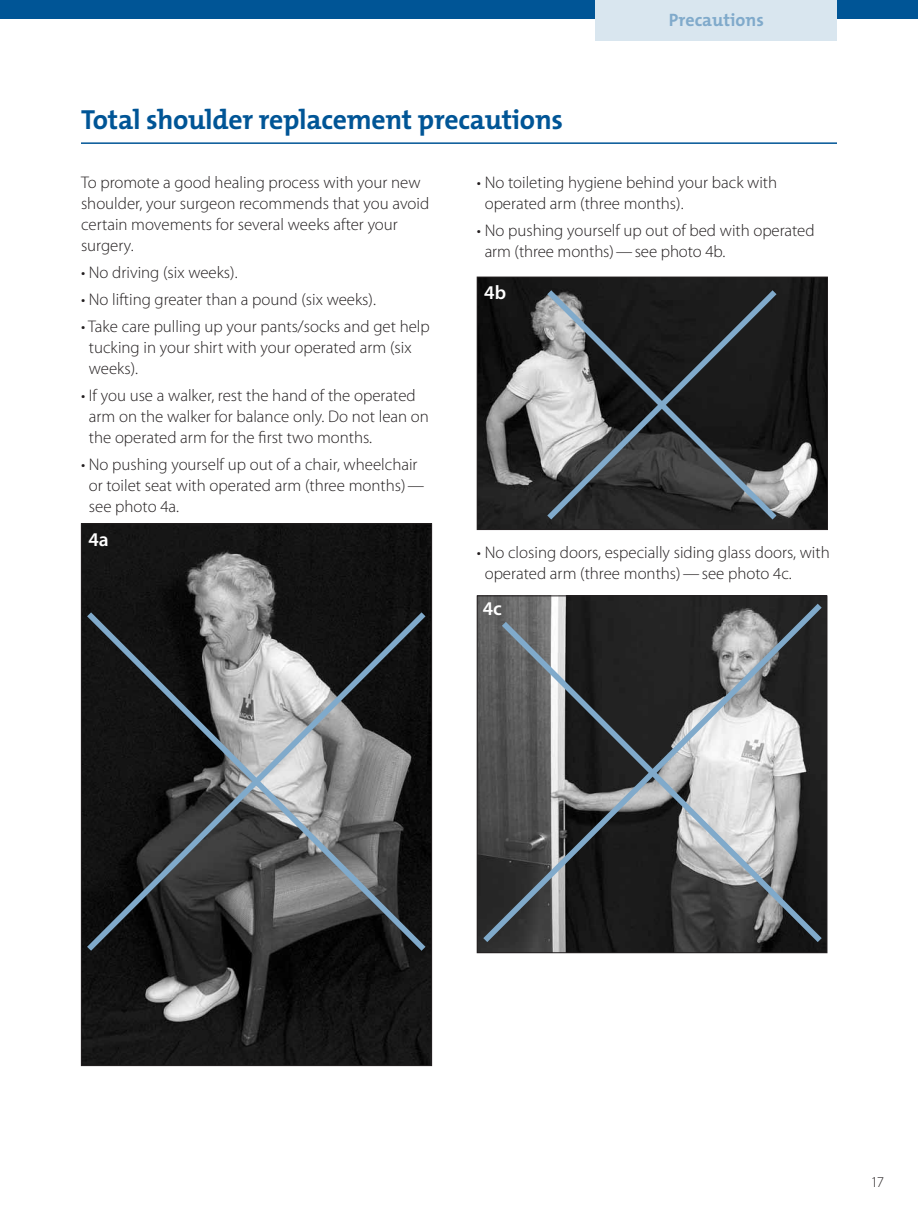
<style>
.page{position:relative;width:918px;height:1215px;background:#fff}
.page>*{position:absolute;margin:0;border:0;box-sizing:border-box;transform-origin:0 0}
.t1{font:700 27.75px "The Mix";letter-spacing:-.01em;color:#005596}
.t2{font:600 19.5px "Myriad Pro";color:#fff}
.t3{font:700 18px "The Mix";color:#80aacb}
.t4{font:300 16.8px/21px "Myriad Pro";color:#231f20}
.t5{font:300 15px "Myriad Pro";color:#231f20}
</style>
<div class="page">
<div style="left:0;top:0;width:918px;height:18px;background:#005596"></div>
<div style="left:596px;top:0;width:241px;height:40px;background:#d9e6ef"></div>
<hr style="left:81px;top:142px;width:756px;height:2px;background:#005596">
<img style="left:83px;top:525px;width:347px;height:539px">
<img style="left:479px;top:279px;width:347px;height:249px">
<div style="left:477px;top:277px;width:351px;height:253px;border:1px solid #231f20"></div>
<svg style="left:81px;top:606px;width:350px;height:351px;background:#454748"></svg>
<svg style="left:541px;top:284px;width:241px;height:241px;background:#414345"></svg>
<svg style="left:477px;top:598px;width:351px;height:350px;background:#595b5d"></svg>
<h1 class="t1" style="left:81px;top:102px;width:484px">Total shoulder replacement precautions</h1>
<p class="t3" style="left:669px;top:9px;width:96px">Precautions</p>
<p class="t4" style="left:81px;top:172px;width:350px">To promote a good healing process with your new shoulder, your surgeon recommends that you avoid certain movements for several weeks after your surgery.</p>
<p class="t4" style="left:81px;top:262px;width:157px">• No driving (six weeks).</p>
<p class="t4" style="left:81px;top:289px;width:295px">• No lifting greater than a pound (six weeks).</p>
<p class="t4" style="left:89px;top:316px;width:342px;text-indent:-8px">• Take care pulling up your pants/socks and get help tucking in your shirt with your operated arm (six weeks).</p>
<p class="t4" style="left:89px;top:385px;width:342px;text-indent:-8px">• If you use a walker, rest the hand of the operated arm on the walker for balance only. Do not lean on the operated arm for the first two months.</p>
<p class="t4" style="left:89px;top:454px;width:337px;text-indent:-8px">• No pushing yourself up out of a chair, wheelchair or toilet seat with operated arm (three months)— see photo 4a.</p>
<p class="t2" style="left:88px;top:529px;width:22px">4a</p>
<p class="t4" style="left:485px;top:172px;width:294px;text-indent:-8px">• No toileting hygiene behind your back with operated arm (three months).</p>
<p class="t4" style="left:485px;top:220px;width:331px;text-indent:-8px">• No pushing yourself up out of bed with operated arm (three months)—see photo 4b.</p>
<p class="t2" style="left:484px;top:282px;width:23px">4b</p>
<p class="t4" style="left:485px;top:542px;width:347px;text-indent:-8px">• No closing doors, especially siding glass doors, with operated arm (three months)—see photo 4c.</p>
<p class="t2" style="left:483px;top:597px;width:21px">4c</p>
<p class="t5" style="left:871px;top:1174px;width:15px">17</p>
</div>
